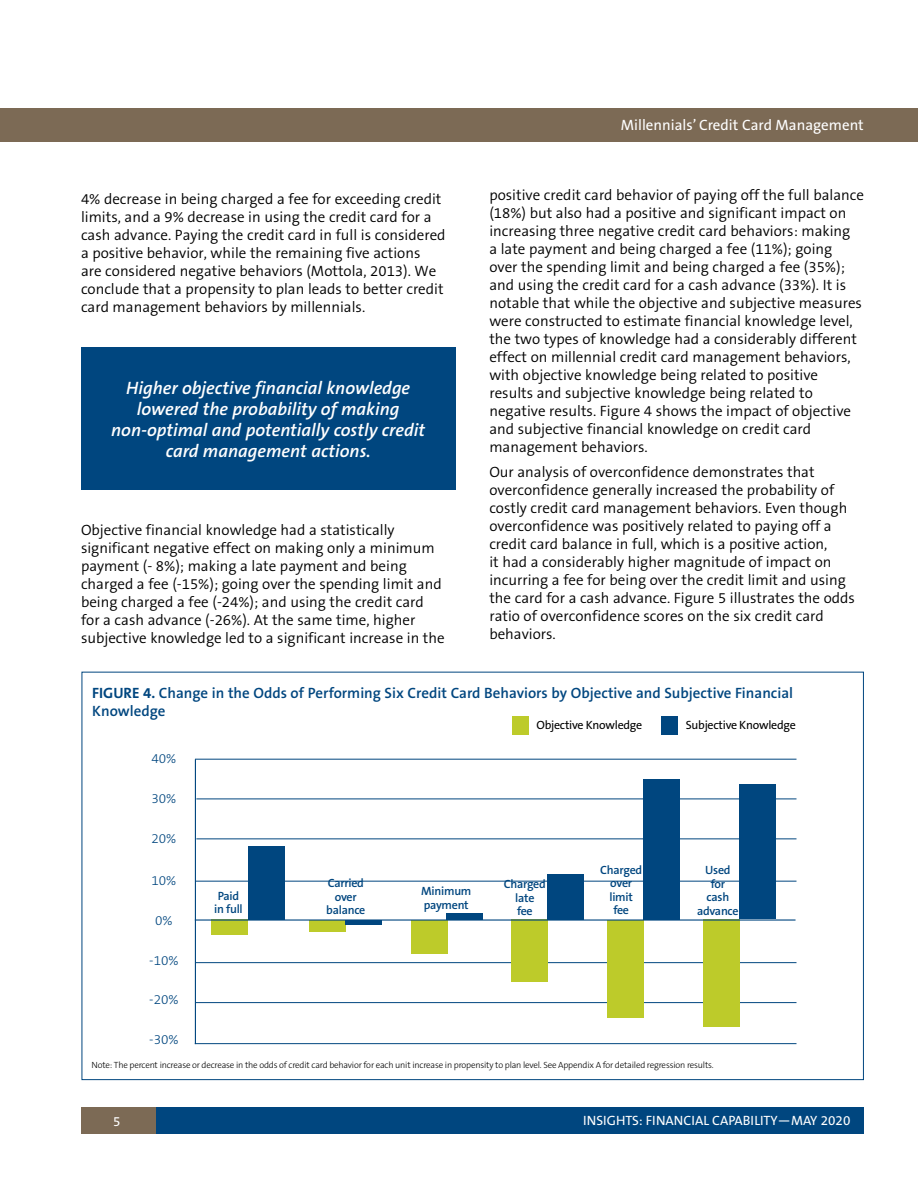
<style>
.page{position:relative;width:918px;height:1188px;background:#fff}
.page>*{position:absolute;margin:0;border:0;box-sizing:border-box;transform-origin:0 0}
.t1{font:italic 600 18px/21px "The Sans B6";color:#fff;text-align:center}
.t2{font:300 15px/18px "The Sans B4";color:#000}
.t3{font:600 15px/18px "The Sans B6";color:#00467f}
.t4{font:15px "The Sans B5 Plain";color:#fff}
.t5{font:13.5px "The Sans B5 Plain";color:#fff}
.t6{font:300 13.5px "The Sans B3";color:#00467f}
.t7{font:600 12px/13.5px "The Sans B6";letter-spacing:-.02em;color:#00467f;text-align:center}
.t8{font:12px "The Sans B5 Plain";letter-spacing:-.02em;color:#000}
.t9{font:300 9px "The Sans B3";letter-spacing:-.02em;color:#000}
.s1{font-family:"The Sans B7";font-weight:700}
</style>
<div class="page">
<div style="left:155px;top:1107px;width:709px;height:27px;background:#00467f"></div>
<div style="left:81px;top:1107px;width:74px;height:27px;background:#7c6a55"></div>
<div style="left:0;top:108px;width:918px;height:34px;background:#7c6a55"></div>
<hr style="left:195px;top:759px;width:602px;height:1px;background:#00467f">
<hr style="left:195px;top:1043px;width:602px;height:1px;background:#00467f">
<hr style="left:196px;top:799px;width:601px;height:1px;background:#00467f">
<hr style="left:196px;top:839px;width:601px;height:1px;background:#00467f">
<hr style="left:195px;top:881px;width:601px;height:1px;background:#00467f">
<hr style="left:195px;top:962px;width:601px;height:1px;background:#00467f">
<hr style="left:195px;top:1002px;width:601px;height:1px;background:#00467f">
<div style="left:212px;top:919px;width:36px;height:16px;background:#bdcb2a"></div>
<hr style="left:195px;top:759px;width:1px;height:285px;background:#00467f">
<div style="left:248px;top:847px;width:36px;height:73px;background:#00467f"></div>
<div style="left:310px;top:920px;width:36px;height:12px;background:#bdcb2a"></div>
<hr style="left:346px;top:921px;width:36px;height:4px;background:#00467f">
<div style="left:412px;top:920px;width:36px;height:34px;background:#bdcb2a"></div>
<div style="left:446px;top:913px;width:36px;height:6px;background:#00467f"></div>
<div style="left:511px;top:919px;width:36px;height:63px;background:#bdcb2a"></div>
<div style="left:547px;top:875px;width:37px;height:45px;background:#00467f"></div>
<div style="left:607px;top:920px;width:36px;height:98px;background:#bdcb2a"></div>
<div style="left:643px;top:780px;width:36px;height:140px;background:#00467f"></div>
<div style="left:704px;top:919px;width:36px;height:108px;background:#bdcb2a"></div>
<div style="left:740px;top:785px;width:36px;height:134px;background:#00467f"></div>
<div style="left:81px;top:347px;width:375px;height:143px;background:#00467f"></div>
<div style="left:512px;top:716px;width:17px;height:18px;background:#bdcb2a"></div>
<div style="left:661px;top:716px;width:17px;height:18px;background:#00467f"></div>
<hr style="left:195px;top:919px;width:601px;height:2px;background:#00467f">
<p class="t4" style="left:621px;top:117px;width:244px">Millennials’ Credit Card Management</p>
<p class="t2" style="left:489px;top:186px;width:376px">positive credit card behavior of paying off the full balance (18%) but also had a positive and significant impact on increasing three negative credit card behaviors: making<br>a late payment and being charged a fee (11%); going over the spending limit and being charged a fee (35%); and using the credit card for a cash advance (33%). It is notable that while the objective and subjective measures were constructed to estimate financial knowledge level, the two types of knowledge had a considerably different effect on millennial credit card management behaviors, with objective knowledge being related to positive results and subjective knowledge being related to negative results. Figure 4 shows the impact of objective and subjective financial knowledge on credit card management behaviors.</p>
<p class="t2" style="left:489px;top:463px;width:367px">Our analysis of overconfidence demonstrates that overconfidence generally increased the probability of costly credit card management behaviors. Even though overconfidence was positively related to paying off a credit card balance in full, which is a positive action,<br>it had a considerably higher magnitude of impact on incurring a fee for being over the credit limit and using the card for a cash advance. Figure 5 illustrates the odds ratio of overconfidence scores on the six credit card behaviors.</p>
<p class="t2" style="left:81px;top:191px;width:366px">4% decrease in being charged a fee for exceeding credit limits, and a 9% decrease in using the credit card for a cash advance. Paying the credit card in full is considered a positive behavior, while the remaining five actions<br>are considered negative behaviors (Mottola, 2013). We conclude that a propensity to plan leads to better credit card management behaviors by millennials.</p>
<p class="t1" style="left:111px;top:378px;width:315px">Higher objective financial knowledge lowered the probability of making non-optimal and potentially costly credit card management actions.</p>
<p class="t2" style="left:81px;top:522px;width:365px">Objective financial knowledge had a statistically significant negative effect on making only a minimum payment (- 8%); making a late payment and being charged a fee (-15%); going over the spending limit and being charged a fee (-24%); and using the credit card for a cash advance (-26%). At the same time, higher subjective knowledge led to a significant increase in the</p>
<p class="t3" style="left:92px;top:684px;width:702px"><span class="s1">FIGURE 4.</span> Change in the Odds of Performing Six Credit Card Behaviors by Objective and Subjective Financial<br>Knowledge</p>
<p class="t6" style="left:151px;top:751px;width:26px">40%</p>
<p class="t6" style="left:151px;top:791px;width:26px">30%</p>
<p class="t6" style="left:151px;top:831px;width:26px">20%</p>
<p class="t6" style="left:151px;top:873px;width:26px">10%</p>
<p class="t6" style="left:155px;top:913px;width:19px">0%</p>
<p class="t6" style="left:149px;top:953px;width:31px">-10%</p>
<p class="t6" style="left:149px;top:993px;width:31px">-20%</p>
<p class="t6" style="left:149px;top:1032px;width:31px">-30%</p>
<p class="t9" style="left:92px;top:1060px;width:624px">Note: The percent increase or decrease in the odds of credit card behavior for each unit increase in propensity to plan level. See Appendix A for detailed regression results.</p>
<p class="t8" style="left:537px;top:719px;width:107px">Objective Knowledge</p>
<p class="t8" style="left:686px;top:719px;width:112px">Subjective Knowledge</p>
<p class="t7" style="left:600px;top:864px;width:44px">Charged over limit fee</p>
<p class="t7" style="left:697px;top:864px;width:43px">Used for<br>cash advance</p>
<p class="t7" style="left:326px;top:877px;width:41px">Carried over balance</p>
<p class="t7" style="left:421px;top:885px;width:52px;text-align:left">Minimum payment</p>
<p class="t7" style="left:504px;top:878px;width:44px">Charged late<br>fee</p>
<p class="t7" style="left:214px;top:889px;width:30px;text-align:left">Paid in full</p>
<p class="t5" style="left:113px;top:1114px;width:9px">5</p>
<p class="t5" style="left:583px;top:1114px;width:269px">INSIGHTS: FINANCIAL CAPABILITY—MAY 2020</p>
</div>
